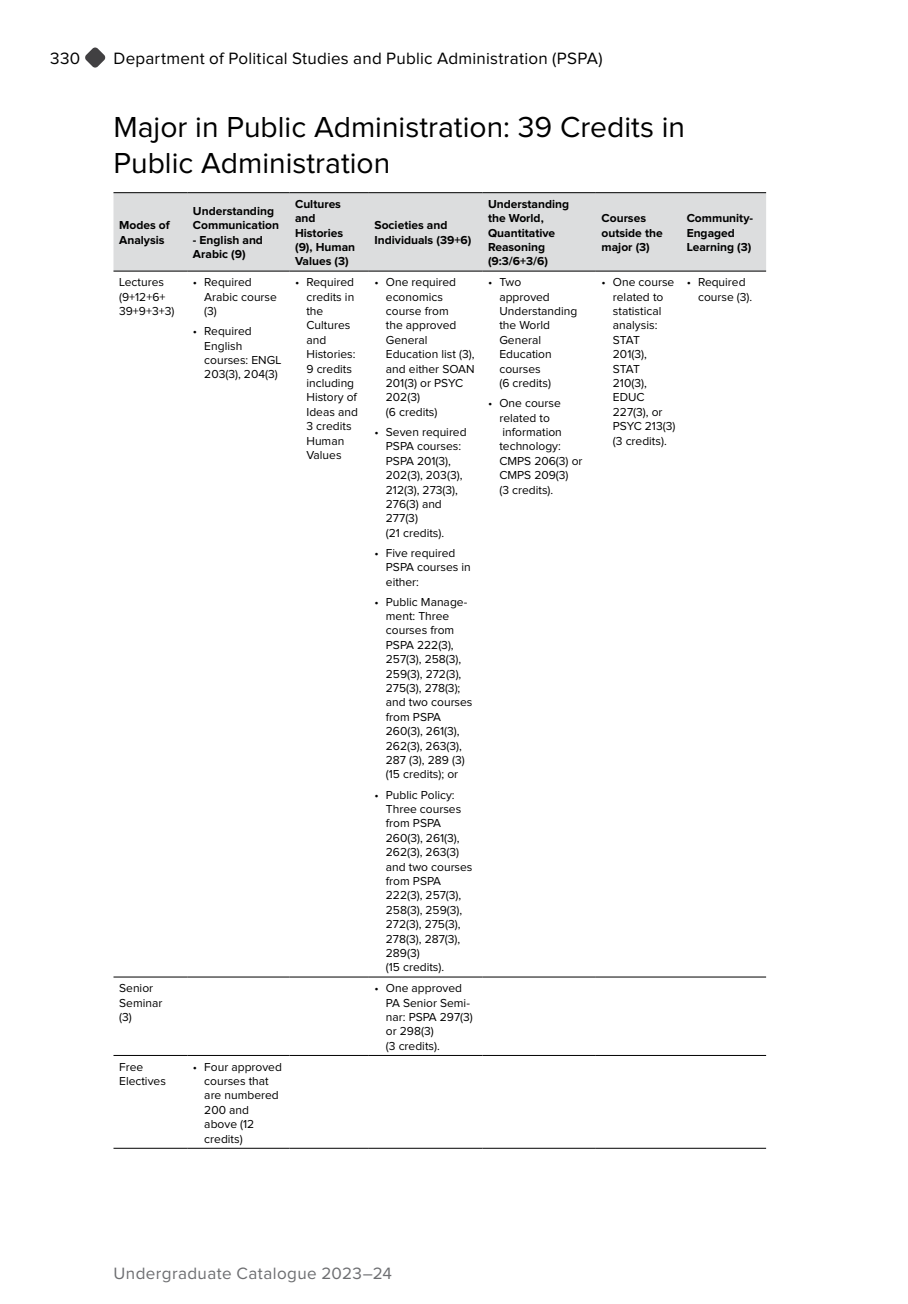
<style>
.page{position:relative;width:908px;height:1304px;background:#fff}
.page>*{position:absolute;margin:0;border:0;box-sizing:border-box;transform-origin:0 0}
.t1{font:30px/36px "Proxima Nova";color:#000}
.t2{font:17px "Proxima Nova";letter-spacing:.015em;color:#000}
.t3{font:17px "Proxima Nova";letter-spacing:.025em;color:#6d6e71}
.t4{font:12px/14.4px "Proxima Nova";color:#000}
.t5{font:700 12px/14.4px "Proxima Nova";color:#000}
</style>
<div class="page">
<svg style="left:85px;top:47px;width:20px;height:21px"></svg>
<div style="left:113px;top:193px;width:652px;height:78px;background:#dcddde"></div>
<hr style="left:113px;top:977px;width:74px;height:1px;background:#000">
<hr style="left:187px;top:977px;width:102px;height:1px;background:#000">
<hr style="left:289px;top:977px;width:80px;height:1px;background:#000">
<hr style="left:369px;top:977px;width:113px;height:1px;background:#000">
<hr style="left:482px;top:977px;width:113px;height:1px;background:#000">
<hr style="left:595px;top:977px;width:85px;height:1px;background:#000">
<hr style="left:680px;top:977px;width:85px;height:1px;background:#000">
<hr style="left:113px;top:1055px;width:74px;height:1px;background:#000">
<hr style="left:187px;top:1055px;width:102px;height:1px;background:#000">
<hr style="left:289px;top:1055px;width:80px;height:1px;background:#000">
<hr style="left:369px;top:1055px;width:113px;height:1px;background:#000">
<hr style="left:482px;top:1055px;width:113px;height:1px;background:#000">
<hr style="left:595px;top:1055px;width:85px;height:1px;background:#000">
<hr style="left:680px;top:1055px;width:85px;height:1px;background:#000">
<hr style="left:113px;top:1148px;width:74px;height:1px;background:#000">
<hr style="left:187px;top:1148px;width:102px;height:1px;background:#000">
<hr style="left:289px;top:1148px;width:80px;height:1px;background:#000">
<hr style="left:369px;top:1148px;width:113px;height:1px;background:#000">
<hr style="left:482px;top:1148px;width:113px;height:1px;background:#000">
<hr style="left:595px;top:1148px;width:85px;height:1px;background:#000">
<hr style="left:680px;top:1148px;width:85px;height:1px;background:#000">
<hr style="left:113px;top:192px;width:74px;height:1px;background:#000">
<hr style="left:187px;top:192px;width:102px;height:1px;background:#000">
<hr style="left:289px;top:192px;width:80px;height:1px;background:#000">
<hr style="left:369px;top:192px;width:113px;height:1px;background:#000">
<hr style="left:482px;top:192px;width:113px;height:1px;background:#000">
<hr style="left:595px;top:192px;width:85px;height:1px;background:#000">
<hr style="left:680px;top:192px;width:85px;height:1px;background:#000">
<hr style="left:113px;top:271px;width:74px;height:1px;background:#000">
<hr style="left:187px;top:271px;width:102px;height:1px;background:#000">
<hr style="left:289px;top:271px;width:80px;height:1px;background:#000">
<hr style="left:369px;top:271px;width:113px;height:1px;background:#000">
<hr style="left:482px;top:271px;width:113px;height:1px;background:#000">
<hr style="left:595px;top:271px;width:85px;height:1px;background:#000">
<hr style="left:680px;top:271px;width:85px;height:1px;background:#000">
<h2 class="t2" style="left:50px;top:51px;width:31px">330</h2>
<h2 class="t2" style="left:113px;top:50px;width:490px">Department of Political Studies and Public Administration (PSPA)</h2>
<h1 class="t1" style="left:113px;top:110px;width:573px">Major in Public Administration: 39 Credits in<br>Public Administration</h1>
<p class="t5" style="left:119px;top:219px;width:52px">Modes of<br>Analysis</p>
<p class="t5" style="left:193px;top:204px;width:87px">Understanding<br>Communication</p>
<p class="t5" style="left:193px;top:233px;width:71px">- English and<br>Arabic (9)</p>
<p class="t4" style="left:119px;top:276px;width:57px">Lectures (9+12+6+<br>39+9+3+3)</p>
<p class="t4" style="left:204px;top:276px;width:74px;text-indent:-11px">• Required<br>Arabic course (3)</p>
<p class="t4" style="left:204px;top:324px;width:78px;text-indent:-11px">• Required<br>English courses: ENGL<br>203(3), 204(3)</p>
<p class="t5" style="left:295px;top:197px;width:61px">Cultures and<br>Histories (9), Human<br>Values (3)</p>
<p class="t5" style="left:374px;top:219px;width:98px">Societies and<br>Individuals (39+6)</p>
<p class="t4" style="left:306px;top:276px;width:53px;text-indent:-11px">• Required credits in the<br>Cultures and<br>Histories:<br>9 credits including<br>History of<br>Ideas and<br>3 credits<br>Human<br>Values</p>
<p class="t4" style="left:386px;top:276px;width:90px;text-indent:-11px">• One required economics course from<br>the approved<br>General<br>Education list (3), and either SOAN<br>201(3) or PSYC<br>202(3)<br>(6 credits)</p>
<p class="t4" style="left:386px;top:425px;width:82px;text-indent:-11px">• Seven required<br>PSPA courses:<br>PSPA 201(3),<br>202(3), 203(3),<br>212(3), 273(3),<br>276(3) and<br>277(3)<br>(21 credits).</p>
<p class="t4" style="left:386px;top:546px;width:86px;text-indent:-11px">• Five required<br>PSPA courses in either:</p>
<p class="t4" style="left:386px;top:595px;width:88px;text-indent:-11px">• Public Manage&shy;ment: Three courses from<br>PSPA 222(3),<br>257(3), 258(3),<br>259(3), 272(3),<br>275(3), 278(3); and two courses from PSPA<br>260(3), 261(3),<br>262(3), 263(3),<br>287 (3), 289 (3) (15 credits); or</p>
<p class="t4" style="left:386px;top:788px;width:88px;text-indent:-11px">• Public Policy:<br>Three courses from PSPA<br>260(3), 261(3),<br>262(3), 263(3) and two courses from PSPA<br>222(3), 257(3),<br>258(3), 259(3),<br>272(3), 275(3),<br>278(3), 287(3),<br>289(3)<br>(15 credits).</p>
<p class="t4" style="left:119px;top:981px;width:45px">Senior<br>Seminar (3)</p>
<p class="t4" style="left:386px;top:981px;width:88px;text-indent:-11px">• One approved<br>PA Senior Semi&shy;nar: PSPA 297(3) or 298(3)<br>(3 credits).</p>
<p class="t4" style="left:119px;top:1060px;width:48px">Free<br>Electives</p>
<p class="t4" style="left:204px;top:1060px;width:79px;text-indent:-11px">• Four approved courses that are numbered<br>200 and above (12 credits)</p>
<p class="t5" style="left:488px;top:197px;width:83px">Understanding the World,<br>Quantitative<br>Reasoning (9:3/6+3/6)</p>
<p class="t4" style="left:499px;top:276px;width:79px;text-indent:-11px">• Two<br>approved<br>Understanding the World<br>General<br>Education courses<br>(6 credits)</p>
<p class="t4" style="left:499px;top:396px;width:85px;text-indent:-11px">• One course related to information technology:<br>CMPS 206(3) or<br>CMPS 209(3)<br>(3 credits).</p>
<p class="t5" style="left:601px;top:212px;width:63px">Courses outside the major (3)</p>
<p class="t5" style="left:686px;top:212px;width:68px">Community-<br>Engaged<br>Learning (3)</p>
<p class="t4" style="left:612px;top:276px;width:64px;text-indent:-11px">• One course related to statistical analysis:<br>STAT<br>201(3),<br>STAT<br>210(3),<br>EDUC<br>227(3), or<br>PSYC 213(3) (3 credits).</p>
<p class="t4" style="left:697px;top:276px;width:56px;text-indent:-11px">• Required course (3).</p>
<h2 class="t3" style="left:113px;top:1265px;width:280px">Undergraduate Catalogue 2023–24</h2>
</div>
